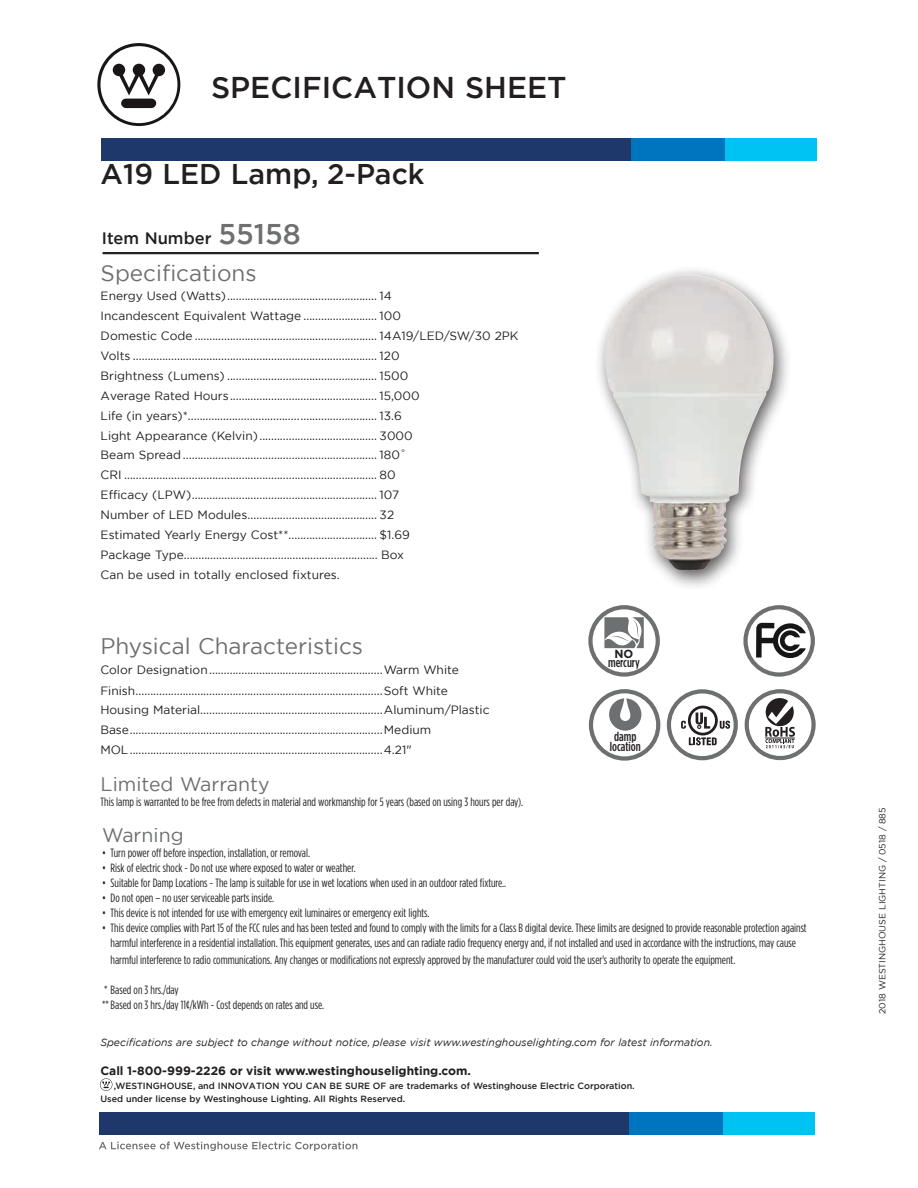
<style>
.page{position:relative;width:918px;height:1188px;background:#fff}
.page>*{position:absolute;margin:0;border:0;box-sizing:border-box;transform-origin:0 0}
.t1{font:500 30px "Gotham";color:#231f20}
.t2{font:500 28.5px "Gotham";color:#231f20}
.t3{font:22.5px "Gotham";color:#6d6f71}
.t4{font:19.5px "Gotham";color:#6d6f71}
.t5{font:500 16.5px "Gotham";color:#231f20}
.t6{font:500 13.05px/10.2px "Gotham Condensed";color:#231f20;text-align:center}
.t7{font:12px/19.8px "Gotham";color:#231f20}
.t8{font:12px/15px "Gotham Condensed";color:#231f20;text-align:center}
.t9{font:700 12px "Gotham";color:#231f20}
.t10{font:700 11.85px "Gotham";color:#231f20}
.t11{font:italic 10.5px "Gotham";color:#231f20}
.t12{font:500 9px/13.5px "Gotham";color:#231f20}
.t13{font:9px "Gotham";color:#231f20}
.s1{font-size:28.5px;color:#6d6f71}
</style>
<div class="page">
<svg style="left:100px;top:1078px;width:12px;height:13px"></svg>
<div style="left:104px;top:1112px;width:711px;height:22px;background:#00c2f3"></div>
<div style="left:99px;top:1112px;width:624px;height:22px;background:#1e386c"></div>
<div style="left:629px;top:1112px;width:94px;height:22px;background:#0075bf"></div>
<svg style="left:99px;top:1142px;width:258px;height:9px"></svg>
<hr style="left:103px;top:252px;width:436px;height:2px;background:#231f20">
<div style="left:593px;top:265px;width:199px;height:326px;background:#231f20;opacity:.75"></div>
<img style="left:604px;top:274px;width:171px;height:296px">
<svg style="left:97px;top:43px;width:83px;height:83px"></svg>
<div style="left:106px;top:138px;width:711px;height:23px;background:#00c2f3"></div>
<div style="left:101px;top:138px;width:624px;height:23px;background:#1e386c"></div>
<div style="left:631px;top:138px;width:94px;height:23px;background:#0075bf"></div>
<svg style="left:589px;top:689px;width:71px;height:72px"></svg>
<svg style="left:588px;top:605px;width:72px;height:72px"></svg>
<svg style="left:667px;top:689px;width:71px;height:71px"></svg>
<svg style="left:745px;top:689px;width:71px;height:71px"></svg>
<svg style="left:743px;top:605px;width:72px;height:72px"></svg>
<h1 class="t1" style="left:211px;top:68px;width:357px">SPECIFICATION SHEET</h1>
<h2 class="t2" style="left:101px;top:156px;width:325px">A19 LED Lamp, 2-Pack</h2>
<h3 class="t5" style="left:102px;top:228px;width:200px">Item Number <span class="s1">55158</span></h3>
<h3 class="t3" style="left:101px;top:258px;width:157px">Specifications</h3>
<p class="t7" style="left:101px;top:286px;width:419px">Energy Used (Watts)................................................... 14<br>Incandescent Equivalent Wattage ......................... 100<br>Domestic Code .............................................................. 14A19/LED/SW/30 2PK Volts ................................................................................... 120<br>Brightness (Lumens) ................................................... 1500<br>Average Rated Hours.................................................. 15,000<br>Life (in years)*................................................................ 13.6<br>Light Appearance (Kelvin) ........................................ 3000<br>Beam Spread .................................................................. 180˚<br>CRI ...................................................................................... 80<br>Efficacy (LPW)............................................................... 107<br>Number of LED Modules............................................ 32<br>Estimated Yearly Energy Cost**.............................. $1.69<br>Package Type.................................................................. Box<br>Can be used in totally enclosed fixtures.</p>
<h3 class="t3" style="left:100px;top:632px;width:264px">Physical Characteristics</h3>
<p class="t7" style="left:100px;top:659px;width:391px">Color Designation...........................................................Warm White Finish....................................................................................Soft White Housing Material..............................................................Aluminum/Plastic Base......................................................................................Medium MOL......................................................................................4.21"</p>
<p class="t10" style="left:614px;top:646px;width:20px">NO</p>
<p class="t6" style="left:608px;top:657px;width:33px">mercury</p>
<p class="t6" style="left:610px;top:731px;width:32px">damp location</p>
<h3 class="t4" style="left:101px;top:772px;width:170px">Limited Warranty</h3>
<p class="t8" style="left:101px;top:794px;width:424px">This lamp is warranted to be free from defects in material and workmanship for 5 years (based on using 3 hours per day).</p>
<h3 class="t4" style="left:102px;top:823px;width:83px">Warning</h3>
<p class="t8" style="left:102px;top:846px;width:209px">• Turn power off before inspection, installation, or removal.</p>
<p class="t8" style="left:102px;top:861px;width:255px">• Risk of electric shock - Do not use where exposed to water or weather.</p>
<p class="t8" style="left:102px;top:876px;width:406px">• Suitable for Damp Locations - The lamp is suitable for use in wet locations when used in an outdoor rated fixture..</p>
<p class="t8" style="left:102px;top:891px;width:173px">• Do not open – no user serviceable parts inside.</p>
<p class="t8" style="left:102px;top:906px;width:329px">• This device is not intended for use with emergency exit luminaires or emergency exit lights.</p>
<p class="t8" style="left:102px;top:921px;width:706px">• This device complies with Part 15 of the FCC rules and has been tested and found to comply with the limits for a Class B digital device. These limits are designed to provide reasonable protection against harmful interference in a residential installation. This equipment generates, uses and can radiate radio frequency energy and, if not installed and used in accordance with the instructions, may cause</p>
<p class="t8" style="left:111px;top:952px;width:626px">harmful interference to radio communications. Any changes or modifications not expressly approved by the manufacturer could void the user's authority to operate the equipment.</p>
<p class="t8" style="left:102px;top:982px;width:224px;text-align:left">* Based on 3 hrs./day<br>**Based on 3 hrs./day 11¢/kWh - Cost depends on rates and use.</p>
<p class="t11" style="left:100px;top:1035px;width:614px">Specifications are subject to change without notice, please visit www.westinghouselighting.com for latest information.</p>
<p class="t9" style="left:100px;top:1063px;width:372px">Call 1-800-999-2226 or visit www.westinghouselighting.com.</p>
<p class="t12" style="left:100px;top:1079px;width:536px;text-indent:13px">,WESTINGHOUSE, and INNOVATION YOU CAN BE SURE OF are trademarks of Westinghouse Electric Corporation.<br>Used under license by Westinghouse Lighting. All Rights Reserved.</p>
<p class="t13" style="left:877px;top:1014px;width:208px;rotate:-90deg">2018 WESTINGHOUSE LIGHTING / 0518 / 885</p>
</div>
